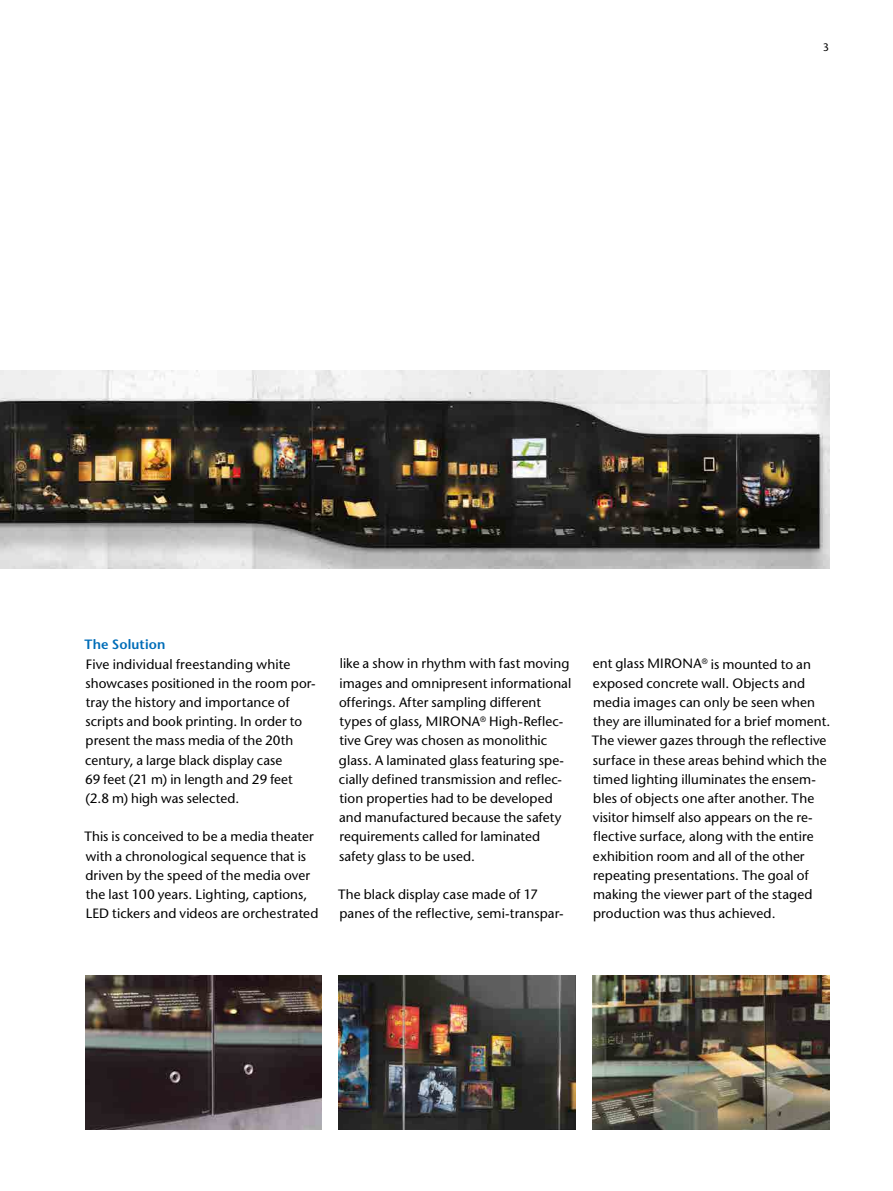
<style>
.page{position:relative;width:893px;height:1191px;background:#fff}
.page>*{position:absolute;margin:0;border:0;box-sizing:border-box;transform-origin:0 0}
.t1{font:500 13.5px/19.2px "Stone Sans Std";letter-spacing:.005em;color:#000}
.t2{font:600 13.5px "Stone Sans Std";letter-spacing:.01em;color:#006db8}
.t3{font:500 10.8px "Stone Sans Std";color:#000}
</style>
<div class="page">
<img style="left:0;top:371px;width:829px;height:197px">
<img style="left:592px;top:975px;width:237px;height:154px">
<img style="left:85px;top:975px;width:237px;height:154px">
<img style="left:339px;top:975px;width:236px;height:154px">
<p class="t3" style="left:823px;top:40px;width:8px">3</p>
<p class="t2" style="left:85px;top:636px;width:82px">The Solution</p>
<p class="t1" style="left:85px;top:654px;width:232px">Five individual freestanding white showcases positioned in the room por&shy;tray the history and importance of scripts and book printing. In order to present the mass media of the 20th century, a large black display case<br>69 feet (21 m) in length and 29 feet (2.8 m) high was selected.</p>
<p class="t1" style="left:84px;top:827px;width:235px">This is conceived to be a media theater with a chronological sequence that is driven by the speed of the media over the last 100 years. Lighting, captions, LED tickers and videos are orchestrated</p>
<p class="t1" style="left:339px;top:654px;width:234px">like a show in rhythm with fast moving images and omnipresent informational offerings. After sampling different types of glass, MIRONA<sup>®</sup> High-Reflec&shy;tive Grey was chosen as monolithic glass. A laminated glass featuring spe&shy;cially defined transmission and reflec&shy;tion properties had to be developed and manufactured because the safety requirements called for laminated safety glass to be used.</p>
<p class="t1" style="left:338px;top:884px;width:227px">The black display case made of 17 panes of the reflective, semi-transpar-</p>
<p class="t1" style="left:592px;top:654px;width:240px">ent glass MIRONA<sup>®</sup> is mounted to an exposed concrete wall. Objects and media images can only be seen when they are illuminated for a brief moment.<br>The viewer gazes through the reflective surface in these areas behind which the timed lighting illuminates the ensem&shy;bles of objects one after another. The visitor himself also appears on the re&shy;flective surface, along with the entire exhibition room and all of the other repeating presentations. The goal of making the viewer part of the staged production was thus achieved.</p>
</div>
